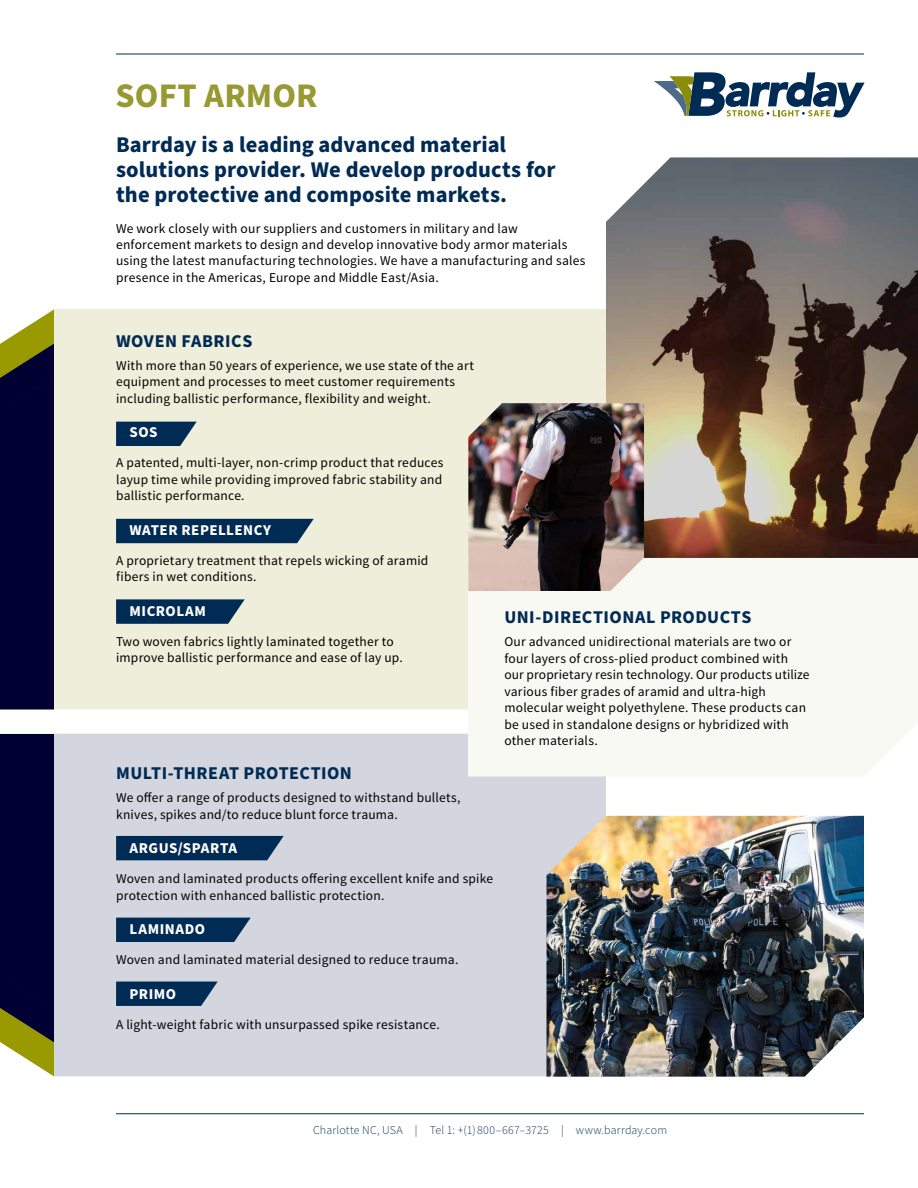
<style>
.page{position:relative;width:918px;height:1188px;background:#fff}
.page>*{position:absolute;margin:0;border:0;box-sizing:border-box;transform-origin:0 0}
.t1{font:700 34.5px "Source Sans Pro";letter-spacing:.005em;color:#993}
.t2{font:700 22.5px/25.5px "Source Sans Pro";letter-spacing:.005em;color:#002b54}
.t3{font:700 18px "Source Sans Pro";letter-spacing:.025em;color:#002b54}
.t4{font:700 15px "Source Sans Pro";letter-spacing:.035em;color:#fff}
.t5{font:13.5px/16.5px "Source Sans Pro";letter-spacing:.015em;color:#000}
.t6{font:300 12px "Source Sans Pro";letter-spacing:.015em;color:#002b54}
</style>
<div class="page">
<div style="left:53px;top:309px;width:553px;height:401px;background:#eeeeda"></div>
<div style="left:54px;top:734px;width:552px;height:342px;background:#d3d6df"></div>
<svg style="left:0;top:310px;width:54px;height:400px;background:#181837"></svg>
<svg style="left:0;top:734px;width:54px;height:342px;background:#1c1c38"></svg>
<div style="left:116px;top:519px;width:198px;height:24px;background:#002b54"></div>
<div style="left:116px;top:836px;width:168px;height:24px;background:#002b54"></div>
<svg style="left:116px;top:918px;width:135px;height:24px;background:#0d365d"></svg>
<svg style="left:116px;top:982px;width:102px;height:24px;background:#123a60"></svg>
<svg style="left:116px;top:422px;width:81px;height:24px;background:#194062"></svg>
<svg style="left:116px;top:599px;width:129px;height:25px;background:#153c5f"></svg>
<hr style="left:116px;top:54px;width:748px;height:1px;background:#002b54">
<hr style="left:116px;top:1113px;width:748px;height:1px;background:#002b54">
<div style="left:468px;top:558px;width:450px;height:219px;background:#f9f9f3"></div>
<img style="left:606px;top:157px;width:312px;height:401px">
<img style="left:468px;top:403px;width:176px;height:188px">
<img style="left:547px;top:816px;width:317px;height:261px">
<svg style="left:654px;top:72px;width:211px;height:46px"></svg>
<h1 class="t1" style="left:116px;top:73px;width:203px">SOFT ARMOR</h1>
<h2 class="t2" style="left:116px;top:132px;width:441px">Barrday is a leading advanced material solutions provider. We develop products for the protective and composite markets.</h2>
<p class="t5" style="left:116px;top:220px;width:471px">We work closely with our suppliers and customers in military and law enforcement markets to design and develop innovative body armor materials using the latest manufacturing technologies. We have a manufacturing and sales presence in the Americas, Europe and Middle East/Asia.</p>
<h3 class="t3" style="left:116px;top:328px;width:138px">WOVEN FABRICS</h3>
<p class="t5" style="left:116px;top:357px;width:360px">With more than 50 years of experience, we use state of the art equipment and processes to meet customer requirements including ballistic performance, flexibility and weight.</p>
<p class="t4" style="left:130px;top:422px;width:29px">SOS</p>
<p class="t5" style="left:116px;top:455px;width:329px;text-align:justify">A patented, multi-layer, non-crimp product that reduces layup time while providing improved fabric stability and ballistic performance.</p>
<p class="t4" style="left:130px;top:520px;width:143px">WATER REPELLENCY</p>
<p class="t5" style="left:116px;top:552px;width:314px">A proprietary treatment that repels wicking of aramid fibers in wet conditions.</p>
<p class="t4" style="left:130px;top:601px;width:78px">MICROLAM</p>
<p class="t5" style="left:116px;top:633px;width:288px">Two woven fabrics lightly laminated together to improve ballistic performance and ease of lay up.</p>
<h3 class="t3" style="left:116px;top:761px;width:237px">MULTI-THREAT PROTECTION</h3>
<p class="t5" style="left:116px;top:790px;width:346px">We offer a range of products designed to withstand bullets, knives, spikes and/to reduce blunt force trauma.</p>
<p class="t4" style="left:130px;top:838px;width:109px">ARGUS/SPARTA</p>
<p class="t5" style="left:116px;top:871px;width:379px">Woven and laminated products offering excellent knife and spike protection with enhanced ballistic protection.</p>
<p class="t4" style="left:130px;top:919px;width:77px">LAMINADO</p>
<p class="t5" style="left:116px;top:952px;width:344px">Woven and laminated material designed to reduce trauma.</p>
<p class="t4" style="left:130px;top:983px;width:48px">PRIMO</p>
<p class="t5" style="left:116px;top:1016px;width:325px">A light-weight fabric with unsurpassed spike resistance.</p>
<h3 class="t3" style="left:504px;top:605px;width:249px">UNI-DIRECTIONAL PRODUCTS</h3>
<p class="t5" style="left:504px;top:634px;width:307px">Our advanced unidirectional materials are two or four layers of cross-plied product combined with our proprietary resin technology. Our products utilize various fiber grades of aramid and ultra-high molecular weight polyethylene. These products can be used in standalone designs or hybridized with other materials.</p>
<p class="t6" style="left:313px;top:1122px;width:356px">Charlotte NC, USA | Tel 1: +(1)800–667–3725 | www.barrday.com</p>
</div>
